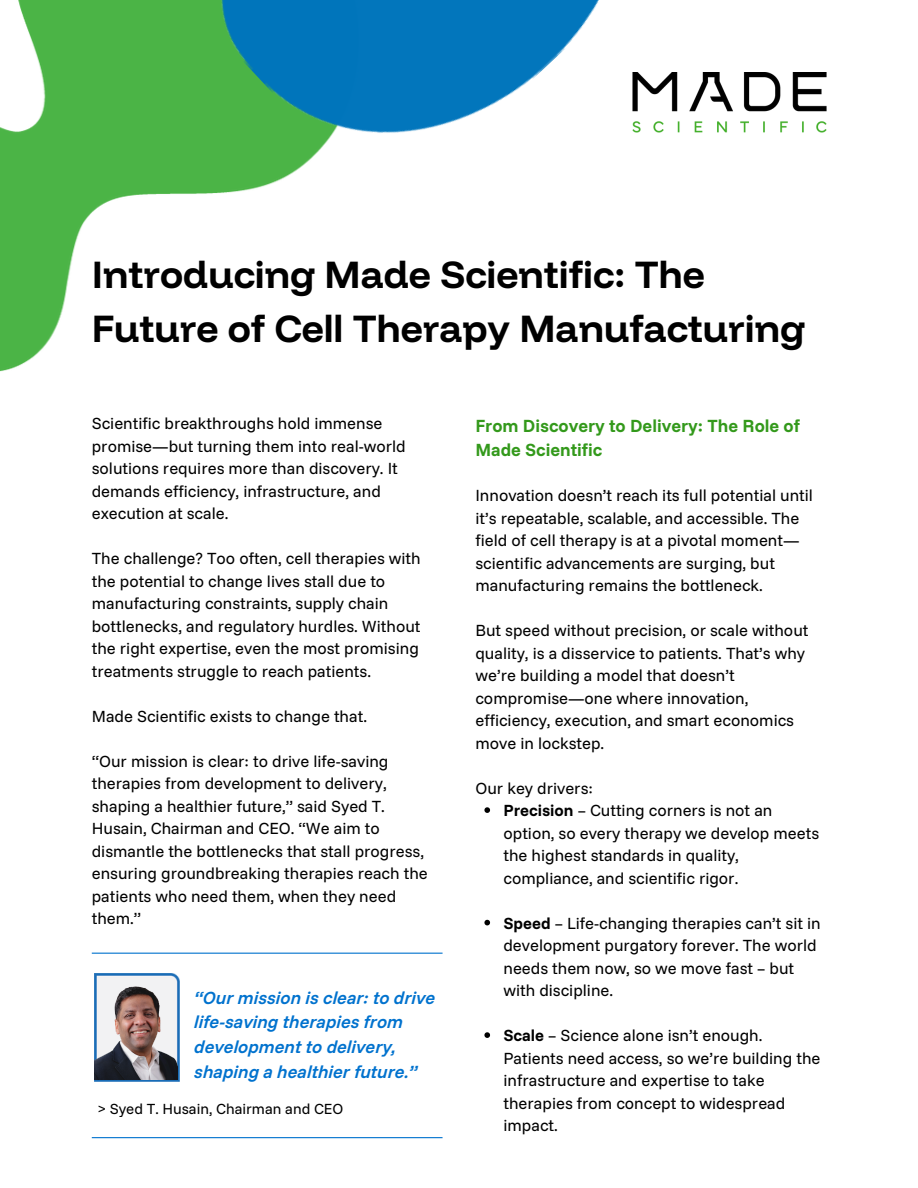
<style>
.page{position:relative;width:918px;height:1188px;background:#fff}
.page>*{position:absolute;margin:0;border:0;box-sizing:border-box;transform-origin:0 0}
.t1{font:700 39px/54px "Funnel Display";color:#000}
.t2{font:italic 600 18px/24.8px "Funnel Sans";color:#0072ce}
.t3{font:700 18px/24.8px "Funnel Sans";color:#33991b}
.t4{font:16.5px/22.5px "Funnel Sans";color:#000}
.t5{font:15px "Funnel Sans";color:#000}
.s1{font-weight:700}
</style>
<div class="page">
<img style="left:0;top:0;width:90px;height:372px">
<img style="left:730px;top:73px;width:96px;height:59px">
<img style="left:50px;top:0;width:680px;height:215px">
<hr style="left:92px;top:953px;width:351px;height:1px;background:#0072ce">
<hr style="left:92px;top:1137px;width:351px;height:1px;background:#0072ce">
<img style="left:94px;top:973px;width:86px;height:108px">
<img style="left:94px;top:979px;width:83px;height:100px">
<svg style="left:484px;top:807px;width:6px;height:6px"></svg>
<svg style="left:484px;top:920px;width:6px;height:5px"></svg>
<svg style="left:484px;top:1032px;width:6px;height:6px"></svg>
<p class="t1" style="left:92px;top:247px;width:715px">Introducing Made Scientific: The<br>Future of Cell Therapy Manufacturing</p>
<p class="t4" style="left:92px;top:412px;width:315px">Scientific breakthroughs hold immense promise—but turning them into real-world solutions requires more than discovery. It demands efficiency, infrastructure, and execution at scale.</p>
<p class="t4" style="left:92px;top:547px;width:330px">The challenge? Too often, cell therapies with the potential to change lives stall due to manufacturing constraints, supply chain bottlenecks, and regulatory hurdles. Without the right expertise, even the most promising treatments struggle to reach patients.</p>
<h1 class="t4" style="left:92px;top:705px;width:277px">Made Scientific exists to change that.</h1>
<h3 class="t4" style="left:92px;top:750px;width:337px">“Our mission is clear: to drive life-saving therapies from development to delivery, shaping a healthier future,” said Syed T.<br>Husain, Chairman and CEO. “We aim to dismantle the bottlenecks that stall progress, ensuring groundbreaking therapies reach the patients who need them, when they need them.”</h3>
<p class="t2" style="left:194px;top:984px;width:242px">“Our mission is clear: to drive life-saving therapies from development to delivery, shaping a healthier future.”</p>
<h2 class="t5" style="left:98px;top:1099px;width:247px">&gt; Syed T. Husain, Chairman and CEO</h2>
<h3 class="t3" style="left:475px;top:412px;width:326px">From Discovery to Delivery: The Role of<br>Made Scientific</h3>
<h3 class="t4" style="left:475px;top:484px;width:339px">Innovation doesn’t reach its full potential until it’s repeatable, scalable, and accessible. The field of cell therapy is at a pivotal moment— scientific advancements are surging, but manufacturing remains the bottleneck.</h3>
<h3 class="t4" style="left:475px;top:619px;width:335px">But speed without precision, or scale without quality, is a disservice to patients. That’s why we’re building a model that doesn’t compromise—one where innovation, efficiency, execution, and smart economics move in lockstep.</h3>
<p class="t4" style="left:475px;top:776px;width:119px">Our key drivers:</p>
<p class="t4" style="left:503px;top:799px;width:317px"><span class="s1">Precision</span> – Cutting corners is not an option, so every therapy we develop meets the highest standards in quality, compliance, and scientific rigor.</p>
<p class="t4" style="left:503px;top:911px;width:319px"><span class="s1">Speed</span> – Life-changing therapies can’t sit in development purgatory forever. The world needs them now, so we move fast – but with discipline.</p>
<h2 class="t4" style="left:503px;top:1024px;width:319px"><span class="s1">Scale</span> – Science alone isn’t enough.<br>Patients need access, so we’re building the infrastructure and expertise to take therapies from concept to widespread impact.</h2>
</div>
